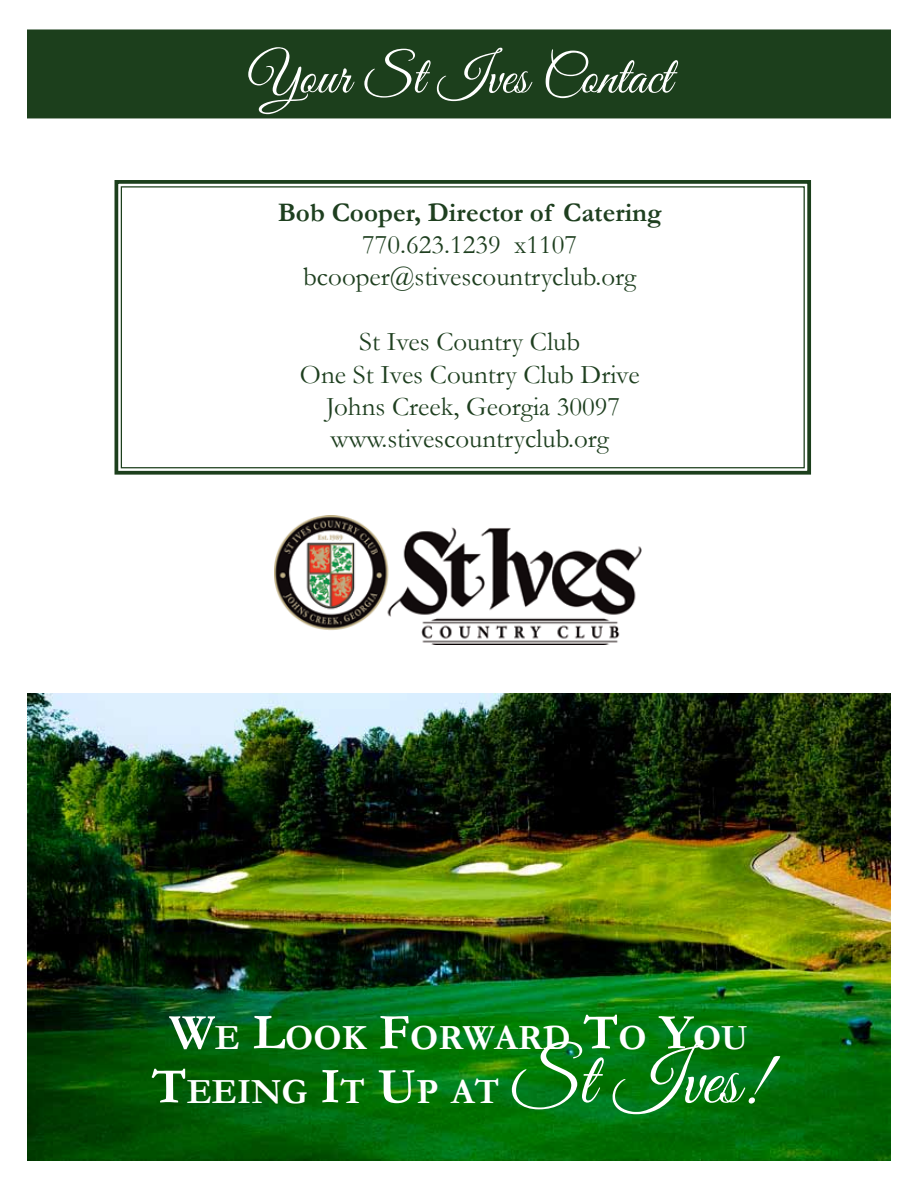
<style>
.page{position:relative;width:918px;height:1188px;background:#fff}
.page>*{position:absolute;margin:0;border:0;box-sizing:border-box;transform-origin:0 0}
.t1{font:54px "Great Vibes";color:#fff}
.t2{font:700 35.7px/54px "Garamond";color:#fff;text-align:center}
.t3{font:27px/32.4px "Garamond";color:#1e3f1f;text-align:center}
.t4{font:700 27px "Garamond";color:#1e3f1f}
.s1{font-size:51px}
.s2{font-family:"Great Vibes";font-weight:400;font-size:75px}
</style>
<div class="page">
<svg style="left:114px;top:180px;width:698px;height:295px"></svg>
<img style="left:274px;top:516px;width:368px;height:129px">
<img style="left:27px;top:694px;width:864px;height:467px">
<div style="left:27px;top:29px;width:864px;height:89px;background:#1c3f1c;border:3px solid #1c3f1c"></div>
<div style="left:28px;top:47px;width:863px;height:59px;background:#1c3f1c"></div>
<h1 class="t1" style="left:247px;top:47px;width:426px">Your St Ives Contact</h1>
<p class="t4" style="left:278px;top:194px;width:386px">Bob Cooper, Director of Catering</p>
<p class="t3" style="left:303px;top:228px;width:335px">770.623.1239 x1107 bcooper@stivescountryclub.org</p>
<p class="t3" style="left:300px;top:325px;width:341px">St Ives Country Club<br>One St Ives Country Club Drive<br>Johns Creek, Georgia 30097 www.stivescountryclub.org</p>
<h2 class="t2" style="left:152px;top:1010px;width:616px"><span class="s1">W</span>E <span class="s1">L</span>OOK <span class="s1">F</span>ORWARD <span class="s1">T</span>O <span class="s1">Y</span>OU<br><span class="s1">T</span>EEING <span class="s1">I</span>T <span class="s1">U</span>P AT <span class="s2">St Ives</span><span class="s2">!</span></h2>
</div>
